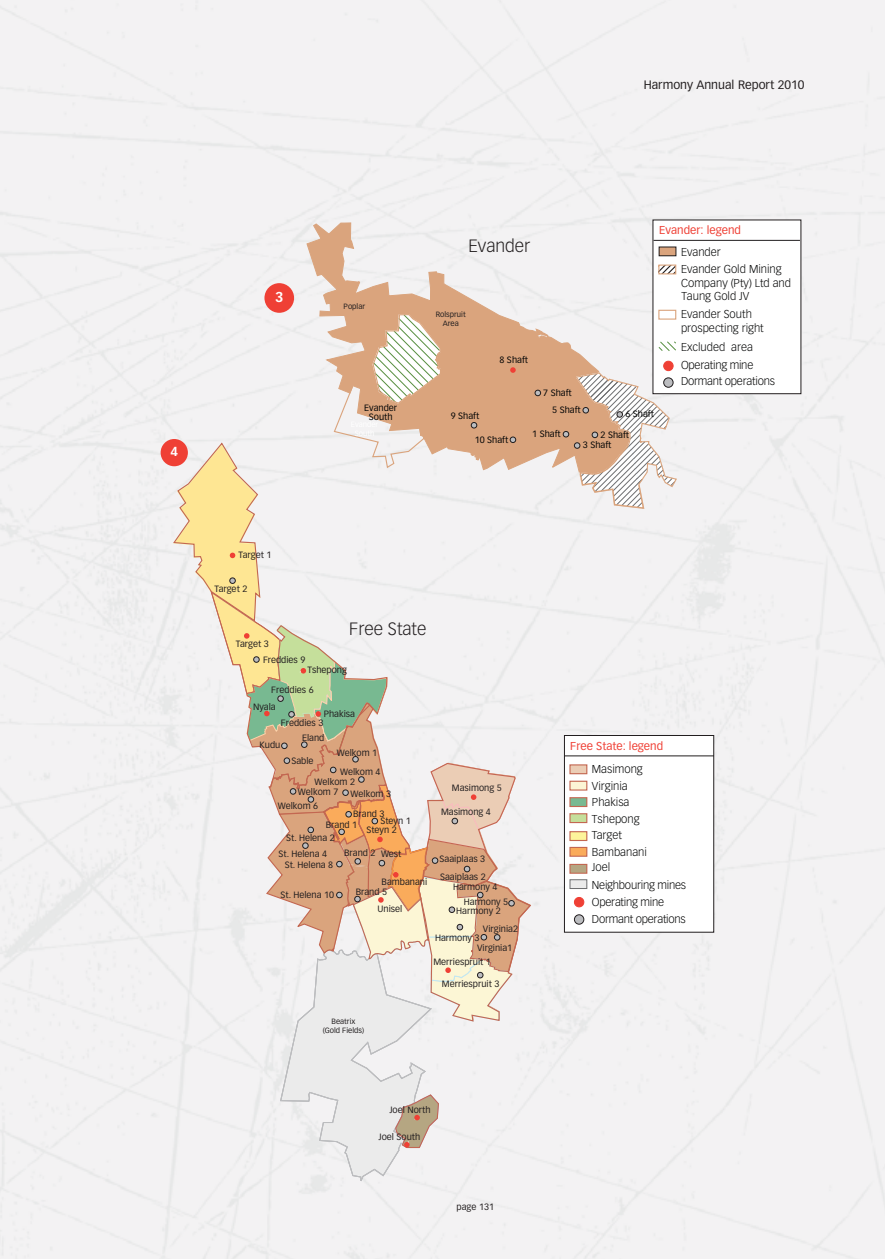
<style>
.page{position:relative;width:885px;height:1259px;background:#fff}
.page>*{position:absolute;margin:0;border:0;box-sizing:border-box;transform-origin:0 0}
.t1{font:300 17.55px "Vectora LH";color:#231f20}
.t2{font:300 17.55px "Vectora LH";color:#221e1f}
.t3{font:700 13.95px "Vectora LH";color:#fff}
.t4{font:700 12.9px "Vectora LH";color:#fff}
.t5{font:12px "Vectora LH";color:#231f20}
.t6{font:300 11.25px/13.5px "Vectora LH";color:#050606}
.t7{font:300 11.25px/16.5px "Vectora LH";letter-spacing:-.02em;color:#050606}
.t8{font:11.25px "Vectora LH";color:#ef4035}
.t9{font:9px/9.3px "Vectora LH";color:#231f20}
.t10{font:9px/8.6px "Vectora LH";color:#050606;text-align:center}
.t11{font:7.5px/9px "Vectora LH";color:#221e1f;text-align:center}
.t12{font:7.5px/9px "Vectora LH";color:#231f20;text-align:center}
</style>
<div class="page">
<div style="left:0;top:0;width:885px;height:1258px;background:#f3f2f3"></div>
<svg style="left:306px;top:222px;width:347px;height:287px"></svg>
<svg style="left:563px;top:371px;width:115px;height:139px"></svg>
<div style="left:264px;top:283px;width:30px;height:30px;background:#ef4035;border-radius:50%"></div>
<div style="left:653px;top:220px;width:148px;height:174px;background:#fff"></div>
<div style="left:659px;top:247px;width:17px;height:9px;background:#daa47d"></div>
<div style="left:659px;top:247px;width:17px;height:9px;border:1px solid #221e1f"></div>
<hr style="left:654px;top:240px;width:146px;height:1px;background:#221e1f">
<svg style="left:660px;top:266px;width:14px;height:6px"></svg>
<div style="left:658px;top:264px;width:18px;height:10px;border:1px solid #daa47d"></div>
<svg style="left:658px;top:341px;width:18px;height:10px"></svg>
<div style="left:664px;top:361px;width:9px;height:9px;background:#ef4035;border-radius:50%"></div>
<div style="left:664px;top:361px;width:9px;height:10px;border:1px solid #ef4035;border-radius:50%"></div>
<div style="left:658px;top:310px;width:18px;height:10px;border:1px solid #daa47d"></div>
<div style="left:664px;top:378px;width:9px;height:9px;background:#bcbdc0;border-radius:50%"></div>
<div style="left:664px;top:378px;width:9px;height:9px;border:1px solid #221e1f;border-radius:50%"></div>
<div style="left:161px;top:439px;width:27px;height:27px;background:#ef4035;border-radius:50%"></div>
<div style="left:564px;top:735px;width:150px;height:197px;background:#fff"></div>
<div style="left:564px;top:735px;width:150px;height:197px;border:1px solid #221e1f"></div>
<div style="left:570px;top:765px;width:17px;height:8px;background:#ebcdb5"></div>
<div style="left:569px;top:764px;width:18px;height:10px;border:1px solid #c36751"></div>
<div style="left:570px;top:781px;width:17px;height:9px;background:#fcf6d5"></div>
<div style="left:569px;top:780px;width:18px;height:10px;border:1px solid #c36751"></div>
<div style="left:570px;top:797px;width:17px;height:9px;background:#78b991"></div>
<div style="left:569px;top:797px;width:18px;height:10px;border:1px solid #c36751"></div>
<div style="left:570px;top:813px;width:17px;height:9px;background:#c5df9b"></div>
<div style="left:569px;top:813px;width:18px;height:10px;border:1px solid #c36751"></div>
<div style="left:570px;top:831px;width:17px;height:9px;background:#fdf49b"></div>
<div style="left:569px;top:831px;width:18px;height:10px;border:1px solid #c36751"></div>
<div style="left:570px;top:847px;width:17px;height:9px;background:#faab5b"></div>
<div style="left:569px;top:847px;width:18px;height:9px;border:1px solid #c36751"></div>
<div style="left:570px;top:864px;width:17px;height:9px;background:#b5a682"></div>
<div style="left:569px;top:864px;width:18px;height:9px;border:1px solid #c36751"></div>
<div style="left:570px;top:879px;width:17px;height:9px;background:#ebebeb"></div>
<div style="left:570px;top:879px;width:17px;height:10px;border:1px solid #6d6e70"></div>
<hr style="left:564px;top:755px;width:150px;height:1px;background:#221e1f">
<div style="left:574px;top:897px;width:10px;height:10px;background:#ef4035;border-radius:50%"></div>
<div style="left:574px;top:897px;width:10px;height:10px;border:1px solid #ef4035;border-radius:50%"></div>
<div style="left:574px;top:914px;width:10px;height:10px;background:#bcbdc0;border-radius:50%"></div>
<div style="left:574px;top:914px;width:10px;height:10px;border:1px solid #221e1f;border-radius:50%"></div>
<svg style="left:172px;top:312px;width:369px;height:870px"></svg>
<h3 class="t5" style="left:644px;top:80px;width:162px">Harmony Annual Report 2010</h3>
<h3 class="t4" style="left:170px;top:446px;width:9px">4</h3>
<h2 class="t3" style="left:275px;top:291px;width:10px">3</h2>
<p class="t11" style="left:344px;top:302px;width:23px">Poplar</p>
<p class="t10" style="left:364px;top:404px;width:35px">Evander<br>South</p>
<h1 class="t2" style="left:469px;top:238px;width:63px">Evander</h1>
<p class="t11" style="left:436px;top:310px;width:32px">Rolspruit<br>Area</p>
<p class="t8" style="left:659px;top:225px;width:83px">Evander: legend</p>
<p class="t6" style="left:681px;top:244px;width:102px;line-height:17.2px">Evander<br>Evander Gold Mining</p>
<p class="t6" style="left:681px;top:277px;width:112px">Company (Pty) Ltd and<br>Taung Gold JV</p>
<p class="t6" style="left:681px;top:341px;width:73px">Excluded area</p>
<p class="t6" style="left:681px;top:308px;width:84px">Evander South prospecting right</p>
<p class="t10" style="left:499px;top:356px;width:30px">8 Shaft</p>
<p class="t7" style="left:681px;top:357px;width:74px">Operating mine</p>
<p class="t10" style="left:543px;top:389px;width:30px">7 Shaft</p>
<p class="t7" style="left:681px;top:374px;width:95px">Dormant operations</p>
<p class="t10" style="left:451px;top:412px;width:30px">9 Shaft</p>
<p class="t10" style="left:552px;top:406px;width:30px">5 Shaft</p>
<p class="t10" style="left:625px;top:410px;width:30px">6 Shaft</p>
<p class="t10" style="left:475px;top:436px;width:35px">10 Shaft</p>
<p class="t10" style="left:532px;top:430px;width:30px">1 Shaft</p>
<p class="t10" style="left:601px;top:431px;width:30px">2 Shaft</p>
<p class="t10" style="left:583px;top:441px;width:30px">3 Shaft</p>
<p class="t9" style="left:239px;top:551px;width:34px">Target 1</p>
<p class="t9" style="left:214px;top:584px;width:34px">Target 2</p>
<p class="t9" style="left:236px;top:640px;width:34px">Target 3</p>
<p class="t9" style="left:263px;top:655px;width:44px">Freddies 9</p>
<h1 class="t1" style="left:349px;top:621px;width:79px">Free State</h1>
<p class="t9" style="left:307px;top:665px;width:41px">Tshepong</p>
<p class="t9" style="left:271px;top:686px;width:44px">Freddies 6</p>
<p class="t9" style="left:281px;top:719px;width:44px">Freddies 3</p>
<p class="t9" style="left:253px;top:702px;width:24px">Nyala</p>
<p class="t9" style="left:260px;top:740px;width:22px">Kudu</p>
<p class="t9" style="left:324px;top:709px;width:33px">Phakisa</p>
<p class="t9" style="left:302px;top:733px;width:24px">Eland</p>
<p class="t9" style="left:291px;top:757px;width:24px">Sable</p>
<p class="t9" style="left:337px;top:748px;width:42px">Welkom 1</p>
<p class="t9" style="left:340px;top:767px;width:42px">Welkom 4</p>
<p class="t9" style="left:314px;top:777px;width:42px">Welkom 2</p>
<p class="t9" style="left:298px;top:787px;width:42px">Welkom 7</p>
<p class="t9" style="left:278px;top:801px;width:42px">Welkom 6</p>
<p class="t9" style="left:452px;top:783px;width:51px">Masimong 5</p>
<p class="t9" style="left:351px;top:789px;width:42px">Welkom 3</p>
<p class="t9" style="left:353px;top:809px;width:33px">Brand 3</p>
<p class="t9" style="left:441px;top:807px;width:51px">Masimong 4</p>
<p class="t9" style="left:326px;top:821px;width:33px">Brand 1</p>
<p class="t9" style="left:344px;top:849px;width:59px">Brand 2 West</p>
<p class="t9" style="left:356px;top:878px;width:73px;text-indent:26px">Bambanani<br>Brand 5</p>
<p class="t9" style="left:378px;top:905px;width:26px">Unisel</p>
<p class="t9" style="left:380px;top:816px;width:32px">Steyn 1</p>
<p class="t9" style="left:366px;top:825px;width:32px">Steyn 2</p>
<p class="t9" style="left:279px;top:830px;width:58px;line-height:15.5px;text-indent:8px">St. Helena 2<br>St. Helena 4</p>
<p class="t9" style="left:285px;top:860px;width:50px">St. Helena 8</p>
<p class="t9" style="left:281px;top:891px;width:55px">St. Helena 10</p>
<p class="t9" style="left:440px;top:854px;width:47px">Saaiplaas 3</p>
<p class="t9" style="left:464px;top:897px;width:46px">Harmony 5</p>
<p class="t9" style="left:440px;top:872px;width:47px">Saaiplaas 2</p>
<p class="t9" style="left:453px;top:882px;width:46px">Harmony 4</p>
<p class="t9" style="left:456px;top:907px;width:46px">Harmony 2</p>
<p class="t9" style="left:477px;top:920px;width:43px;line-height:18.5px;text-indent:6px">Virginia2<br>Virginia1</p>
<p class="t9" style="left:435px;top:933px;width:46px">Harmony 3</p>
<p class="t9" style="left:433px;top:958px;width:59px">Merriespruit 1</p>
<p class="t12" style="left:323px;top:1017px;width:43px">Beatrix (Gold Fields)</p>
<p class="t9" style="left:442px;top:979px;width:59px">Merriespruit 3</p>
<p class="t9" style="left:389px;top:1105px;width:43px">Joel North</p>
<p class="t9" style="left:379px;top:1132px;width:43px">Joel South</p>
<p class="t9" style="left:457px;top:1203px;width:39px">page 131</p>
<p class="t8" style="left:570px;top:741px;width:94px">Free State: legend</p>
<p class="t6" style="left:592px;top:780px;width:37px">Virginia</p>
<p class="t6" style="left:592px;top:811px;width:57px;line-height:16.6px">Tshepong<br>Target<br>Bambanani</p>
<p class="t6" style="left:592px;top:861px;width:20px">Joel</p>
<p class="t6" style="left:592px;top:763px;width:52px">Masimong</p>
<p class="t6" style="left:592px;top:796px;width:39px">Phakisa</p>
<p class="t7" style="left:592px;top:877px;width:96px">Neighbouring mines<br>Operating mine</p>
<p class="t7" style="left:592px;top:911px;width:95px">Dormant operations</p>
</div>
